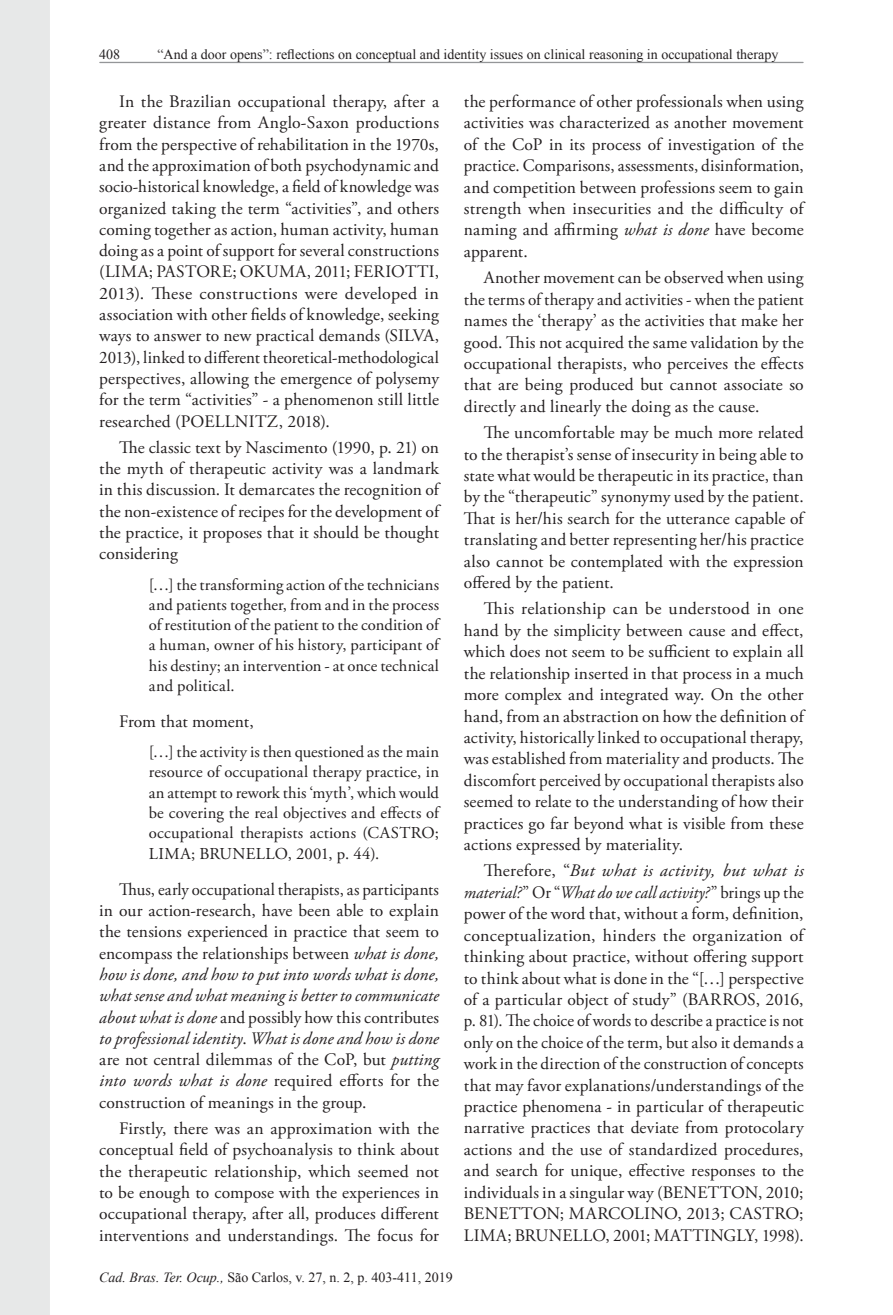
<style>
.page{position:relative;width:893px;height:1315px;background:#fff}
.page>*{position:absolute;margin:0;border:0;box-sizing:border-box;transform-origin:0 0}
.Paragraph{font:17.5px/21.3px "Adobe Garamond Pro";letter-spacing:.01em;color:#231f20;text-align:justify}
.Paragraph-2{font:17.5px/21.3px "Adobe Garamond Pro";letter-spacing:.01em;color:#231f20;text-align:justify;scale:.96 1}
.t1{font:16.62px/20.3px "Adobe Garamond Pro";letter-spacing:.01em;color:#231f20;text-align:justify}
.t2{font:14px "Times New Roman";color:#231f20}
.s1{font-style:italic}
</style>
<div class="page">
<div style="left:0;top:0;width:50px;height:1315px;background:#e7e8e8"></div>
<hr style="left:100px;top:62px;width:703px;height:1px;background:#949698">
<p class="t2" style="left:157px;top:45px;width:622px">“And a door opens”: reflections on conceptual and identity issues on clinical reasoning in occupational therapy</p>
<p class="Paragraph" style="left:99px;top:91px;width:341px;text-indent:20px">In the Brazilian occupational therapy, after a greater distance from Anglo-Saxon productions from the perspective of rehabilitation in the 1970s, and the approximation of both psychodynamic and socio-historical knowledge, a field of knowledge was organized taking the term “activities”, and others coming together as action, human activity, human doing as a point of support for several constructions (LIMA; PASTORE; OKUMA, 2011; FERIOTTI, 2013). These constructions were developed in association with other fields of knowledge, seeking ways to answer to new practical demands (SILVA, 2013), linked to different theoretical-methodological perspectives, allowing the emergence of polysemy for the term “activities” - a phenomenon still little researched (POELLNITZ, 2018).</p>
<p class="Paragraph" style="left:99px;top:437px;width:341px;text-indent:20px">The classic text by Nascimento (1990, p. 21) on the myth of therapeutic activity was a landmark in this discussion. It demarcates the recognition of the non-existence of recipes for the development of the practice, it proposes that it should be thought considering</p>
<p class="t1" style="left:149px;top:575px;width:292px">[…] the transforming action of the technicians and patients together, from and in the process of restitution of the patient to the condition of a human, owner of his history, participant of his destiny; an intervention - at once technical and political.</p>
<p class="Paragraph" style="left:119px;top:711px;width:136px">From that moment,</p>
<p class="t1" style="left:149px;top:742px;width:292px">[…] the activity is then questioned as the main resource of occupational therapy practice, in an attempt to rework this ‘myth’, which would be covering the real objectives and effects of occupational therapists actions (CASTRO; LIMA; BRUNELLO, 2001, p. 44).</p>
<p class="Paragraph-2" style="left:99px;top:879px;width:356px;text-indent:20px">Thus, early occupational therapists, as participants in our action-research, have been able to explain the tensions experienced in practice that seem to encompass the relationships between <span class="s1">what is done, how is done, and how to put into words what is done, what sense and what meaning is better to communicate about what is done</span> and possibly how this contributes <span class="s1">to professional identity</span>. <span class="s1">What is done and how is done </span>are not central dilemmas of the CoP, but <span class="s1">putting into words what is done</span> required efforts for the construction of meanings in the group.</p>
<p class="Paragraph" style="left:99px;top:1118px;width:341px;text-indent:20px">Firstly, there was an approximation with the conceptual field of psychoanalysis to think about the therapeutic relationship, which seemed not to be enough to compose with the experiences in occupational therapy, after all, produces different interventions and understandings. The focus for</p>
<p class="Paragraph" style="left:464px;top:91px;width:341px">the performance of other professionals when using activities was characterized as another movement of the CoP in its process of investigation of the practice. Comparisons, assessments, disinformation, and competition between professions seem to gain strength when insecurities and the difficulty of naming and affirming <span class="s1">what is done</span> have become apparent.</p>
<p class="Paragraph" style="left:464px;top:268px;width:341px;text-indent:20px">Another movement can be observed when using the terms of therapy and activities - when the patient names the ‘therapy’ as the activities that make her good. This not acquired the same validation by the occupational therapists, who perceives the effects that are being produced but cannot associate so directly and linearly the doing as the cause.</p>
<p class="Paragraph" style="left:464px;top:422px;width:341px;text-indent:20px">The uncomfortable may be much more related to the therapist’s sense of insecurity in being able to state what would be therapeutic in its practice, than by the “therapeutic” synonymy used by the patient.<br>That is her/his search for the utterance capable of translating and better representing her/his practice also cannot be contemplated with the expression offered by the patient.</p>
<p class="Paragraph" style="left:464px;top:599px;width:341px;text-indent:20px">This relationship can be understood in one hand by the simplicity between cause and effect, which does not seem to be sufficient to explain all the relationship inserted in that process in a much more complex and integrated way. On the other hand, from an abstraction on how the definition of activity, historically linked to occupational therapy, was established from materiality and products. The discomfort perceived by occupational therapists also seemed to relate to the understanding of how their practices go far beyond what is visible from these actions expressed by materiality.</p>
<p class="Paragraph" style="left:464px;top:861px;width:341px;text-indent:20px">Therefore, “<span class="s1">But what is activity, but what is material?</span>” Or “<span class="s1">What do we call activity?</span>” brings up the power of the word that, without a form, definition, conceptualization, hinders the organization of thinking about practice, without offering support to think about what is done in the “[…] perspective of a particular object of study” (BARROS, 2016, p. 81). The choice of words to describe a practice is not only on the choice of the term, but also it demands a work in the direction of the construction of concepts that may favor explanations/understandings of the practice phenomena - in particular of therapeutic narrative practices that deviate from protocolary actions and the use of standardized procedures, and search for unique, effective responses to the individuals in a singular way (BENETTON, 2010; BENETTON; MARCOLINO, 2013; CASTRO; LIMA; BRUNELLO, 2001; MATTINGLY, 1998).</p>
<p class="t2" style="left:99px;top:1268px;width:355px"><span class="s1">Cad. Bras. Ter. Ocup.,</span> São Carlos, v. 27, n. 2, p. 403-411, 2019</p>
</div>
